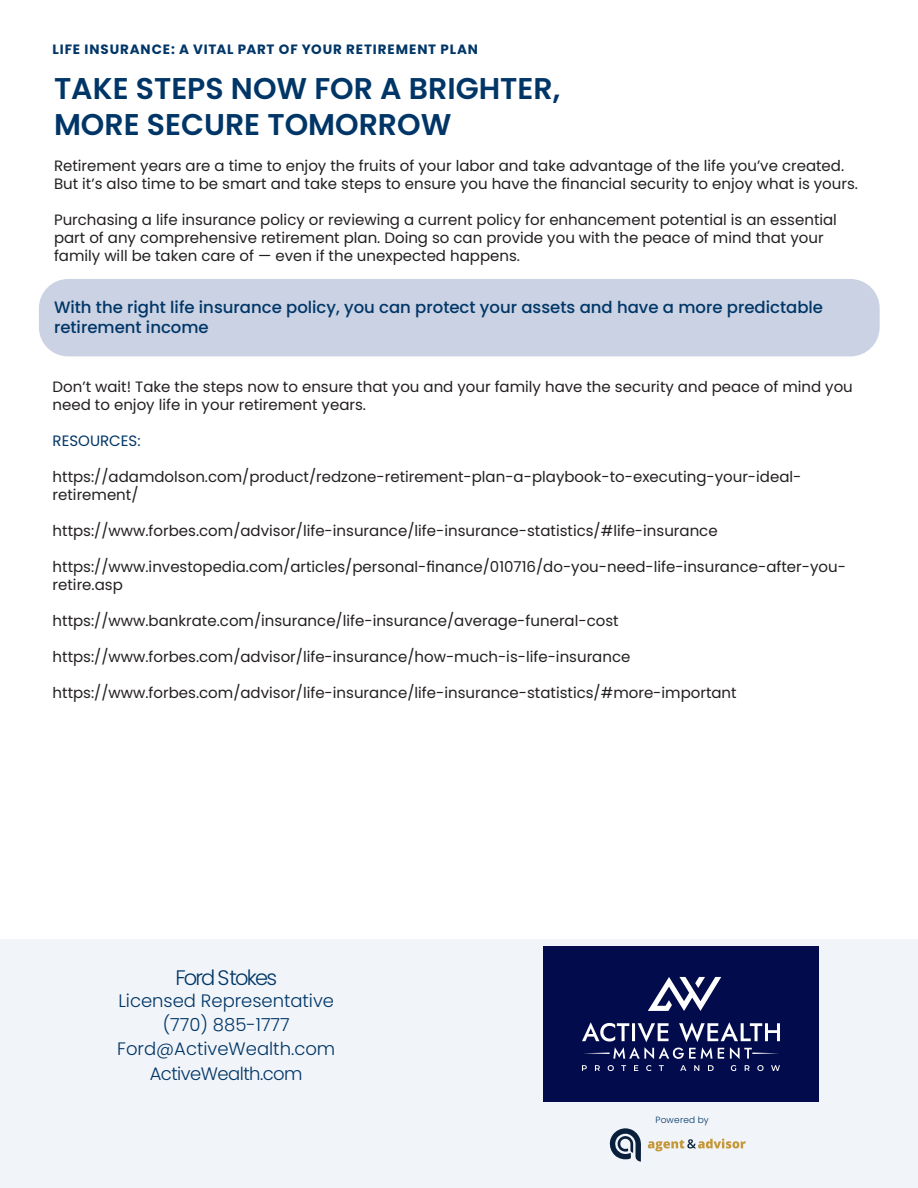
<style>
.page{position:relative;width:918px;height:1188px;background:#fff}
.page>*{position:absolute;margin:0;border:0;box-sizing:border-box;transform-origin:0 0}
.t1{font:600 30px "Poppins";color:#003667}
.t2{font:300 21px "Poppins";letter-spacing:-.085em;color:#003667}
.t3{font:300 18px/24.3px "Poppins";color:#003667;text-align:center}
.t4{font:500 16.5px/19.5px "Poppins";color:#003667}
.t5{font:15px/18px "Poppins";color:#231f20}
.t6{font:15px "Poppins";color:#003667}
.t7{font:700 13.5px "Poppins";letter-spacing:.06em;color:#003667}
.Copy{font:300 9px "Poppins";letter-spacing:.02em;color:#003667}
</style>
<div class="page">
<div style="left:0;top:939px;width:918px;height:249px;background:#f1f4f8"></div>
<svg style="left:609px;top:1128px;width:32px;height:34px"></svg>
<svg style="left:648px;top:1139px;width:98px;height:12px"></svg>
<div style="left:39px;top:279px;width:841px;height:77px;background:#cad2e3;border-radius:29px"></div>
<img style="left:544px;top:947px;width:275px;height:155px">
<p class="t7" style="left:53px;top:41px;width:427px">LIFE INSURANCE: A VITAL PART OF YOUR RETIREMENT PLAN</p>
<p class="t1" style="left:54px;top:71px;width:508px">TAKE STEPS NOW FOR A BRIGHTER,</p>
<p class="t1" style="left:54px;top:107px;width:399px">MORE SECURE TOMORROW</p>
<p class="t5" style="left:54px;top:157px;width:806px">Retirement years are a time to enjoy the fruits of your labor and take advantage of the life you’ve created.<br>But it’s also time to be smart and take steps to ensure you have the financial security to enjoy what is yours.</p>
<p class="t5" style="left:54px;top:211px;width:784px">Purchasing a life insurance policy or reviewing a current policy for enhancement potential is an essential part of any comprehensive retirement plan. Doing so can provide you with the peace of mind that your family will be taken care of — even if the unexpected happens.</p>
<p class="t4" style="left:54px;top:298px;width:771px">With the right life insurance policy, you can protect your assets and have a more predictable retirement income</p>
<p class="t5" style="left:53px;top:377px;width:802px">Don’t wait! Take the steps now to ensure that you and your family have the security and peace of mind you need to enjoy life in your retirement years.</p>
<p class="t6" style="left:53px;top:432px;width:89px">RESOURCES:</p>
<p class="t5" style="left:53px;top:467px;width:750px">https://adamdolson.com/product/redzone-retirement-plan-a-playbook-to-executing-your-ideal&shy;retirement/</p>
<p class="t5" style="left:53px;top:521px;width:667px">https://www.forbes.com/advisor/life-insurance/life-insurance-statistics/#life-insurance</p>
<p class="t5" style="left:53px;top:557px;width:795px">https://www.investopedia.com/articles/personal-finance/010716/do-you-need-life-insurance-after-you&shy;retire.asp</p>
<p class="t5" style="left:53px;top:611px;width:568px">https://www.bankrate.com/insurance/life-insurance/average-funeral-cost</p>
<p class="t5" style="left:53px;top:647px;width:579px">https://www.forbes.com/advisor/life-insurance/how-much-is-life-insurance</p>
<p class="t5" style="left:53px;top:683px;width:686px">https://www.forbes.com/advisor/life-insurance/life-insurance-statistics/#more-important</p>
<h2 class="t2" style="left:175px;top:965px;width:103px">Ford Stokes</h2>
<p class="t3" style="left:117px;top:989px;width:220px">Licensed Representative (770) 885-1777<br>Ford@ActiveWealth.com<br>ActiveWealth.com</p>
<p class="Copy" style="left:655px;top:1115px;width:55px">Powered by</p>
</div>
